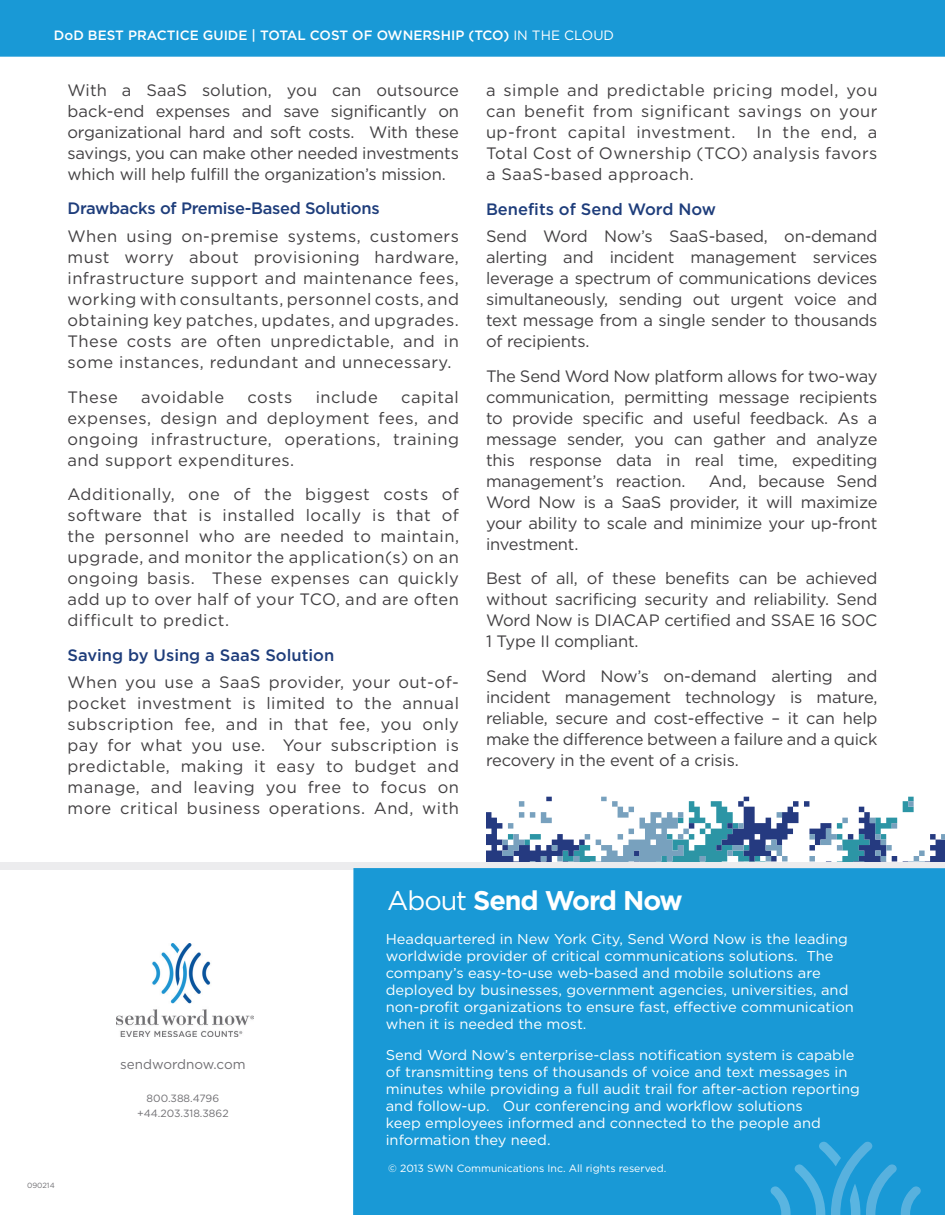
<style>
.page{position:relative;width:945px;height:1215px;background:#fff}
.page>*{position:absolute;margin:0;border:0;box-sizing:border-box;transform-origin:0 0}
.t1{font:700 27px "Gotham";letter-spacing:-.04em;color:#fff}
.t2{font:16.5px/21px "Gotham";letter-spacing:.005em;color:#424042;text-align:justify}
.t3{font:500 16.5px "Gotham";letter-spacing:-.015em;color:#1e3d7b}
.t4{font:16.5px "Gotham";letter-spacing:.03em;color:#424042}
.t5{font:14.25px/17.1px "Gotham";color:#fff}
.t6{font:500 13.5px "Gotham";color:#fff}
.t7{font:13.5px "Gotham";color:#717074}
.t8{font:10.5px "Gotham";color:#fff}
.t9{font:10.5px/15.6px "Gotham";color:#717074;text-align:center}
.t10{font:7.5px "Gotham";color:#717074}
.s1{font-weight:400}
</style>
<div class="page">
<svg style="left:486px;top:797px;width:459px;height:65px"></svg>
<div style="left:0;top:862px;width:945px;height:7px;background:#ececee"></div>
<div style="left:353px;top:868px;width:592px;height:347px;background:#1999d6"></div>
<img style="left:116px;top:943px;width:137px;height:94px">
<svg style="left:771px;top:1142px;width:150px;height:73px"></svg>
<div style="left:0;top:0;width:945px;height:57px;background:#1999d6"></div>
<p class="t6" style="left:54px;top:28px;width:562px">DoD BEST PRACTICE GUIDE | TOTAL COST OF OWNERSHIP (TCO) <span class="s1">IN THE CLOUD</span></p>
<p class="t2" style="left:68px;top:79px;width:393px">With a SaaS solution, you can outsource back-end expenses and save significantly on organizational hard and soft costs. With these savings, you can make other needed investments which will help fulfill the organization’s mission.</p>
<p class="t3" style="left:68px;top:199px;width:314px">Drawbacks of Premise-Based Solutions</p>
<p class="t2" style="left:68px;top:226px;width:393px">When using on-premise systems, customers must worry about provisioning hardware, infrastructure support and maintenance fees, working with consultants, personnel costs, and obtaining key patches, updates, and upgrades.<br>These costs are often unpredictable, and in some instances, redundant and unnecessary.</p>
<p class="t2" style="left:68px;top:386px;width:52px">These</p>
<p class="t4" style="left:141px;top:388px;width:84px">avoidable</p>
<p class="t2" style="left:248px;top:386px;width:46px">costs</p>
<p class="t4" style="left:316px;top:388px;width:64px">include</p>
<p class="t2" style="left:68px;top:386px;width:393px;text-indent:334px">capital expenses, design and deployment fees, and ongoing infrastructure, operations, training and support expenditures.</p>
<p class="t2" style="left:68px;top:484px;width:393px">Additionally, one of the biggest costs of software that is installed locally is that of the personnel who are needed to maintain, upgrade, and monitor the application(s) on an ongoing basis. These expenses can quickly add up to over half of your TCO, and are often difficult to predict.</p>
<p class="t3" style="left:68px;top:645px;width:268px">Saving by Using a SaaS Solution</p>
<p class="t2" style="left:68px;top:672px;width:393px">When you use a SaaS provider, your out-of&shy;pocket investment is limited to the annual subscription fee, and in that fee, you only pay for what you use. Your subscription is predictable, making it easy to budget and manage, and leaving you free to focus on more critical business operations. And, with</p>
<p class="t2" style="left:486px;top:79px;width:393px">a simple and predictable pricing model, you can benefit from significant savings on your up-front capital investment.</p>
<p class="t2" style="left:486px;top:121px;width:393px;text-indent:270px">In the end, a Total Cost of Ownership (TCO) analysis favors a SaaS-based approach.</p>
<p class="t3" style="left:486px;top:199px;width:232px">Benefits of Send Word Now</p>
<p class="t2" style="left:486px;top:226px;width:393px">Send Word Now’s SaaS-based, on-demand alerting and incident management services leverage a spectrum of communications devices simultaneously, sending out urgent voice and text message from a single sender to thousands of recipients.</p>
<p class="t2" style="left:486px;top:365px;width:393px">The Send Word Now platform allows for two-way communication, permitting message recipients to provide specific and useful feedback. As a message sender, you can gather and analyze this response data in real time, expediting management’s reaction.</p>
<p class="t2" style="left:486px;top:470px;width:393px;text-indent:223px">And, because Send Word Now is a SaaS provider, it will maximize your ability to scale and minimize your up-front investment.</p>
<p class="t2" style="left:486px;top:568px;width:393px">Best of all, of these benefits can be achieved without sacrificing security and reliability. Send Word Now is DIACAP certified and SSAE 16 SOC 1 Type II compliant.</p>
<p class="t2" style="left:486px;top:665px;width:393px">Send Word Now’s on-demand alerting and incident management technology is mature, reliable, secure and cost-effective – it can help make the difference between a failure and a quick recovery in the event of a crisis.</p>
<p class="t10" style="left:27px;top:1182px;width:29px">090214</p>
<p class="t7" style="left:120px;top:1056px;width:127px">sendwordnow.com</p>
<p class="t9" style="left:137px;top:1090px;width:93px">800.388.4796 +44.203.318.3862</p>
<h1 class="t1" style="left:387px;top:885px;width:297px"><span class="s1">About</span> Send Word Now</h1>
<p class="t5" style="left:386px;top:930px;width:470px">Headquartered in New York City, Send Word Now is the leading worldwide provider of critical communications solutions. The company’s easy-to-use web-based and mobile solutions are deployed by businesses, government agencies, universities, and non-profit organizations to ensure fast, effective communication when it is needed the most.</p>
<p class="t5" style="left:386px;top:1046px;width:476px">Send Word Now’s enterprise-class notification system is capable of transmitting tens of thousands of voice and text messages in minutes while providing a full audit trail for after-action reporting and follow-up. Our conferencing and workflow solutions<br>keep employees informed and connected to the people and information they need.</p>
<p class="t8" style="left:388px;top:1162px;width:280px">© 2013 SWN Communications Inc. All rights reserved.</p>
</div>
